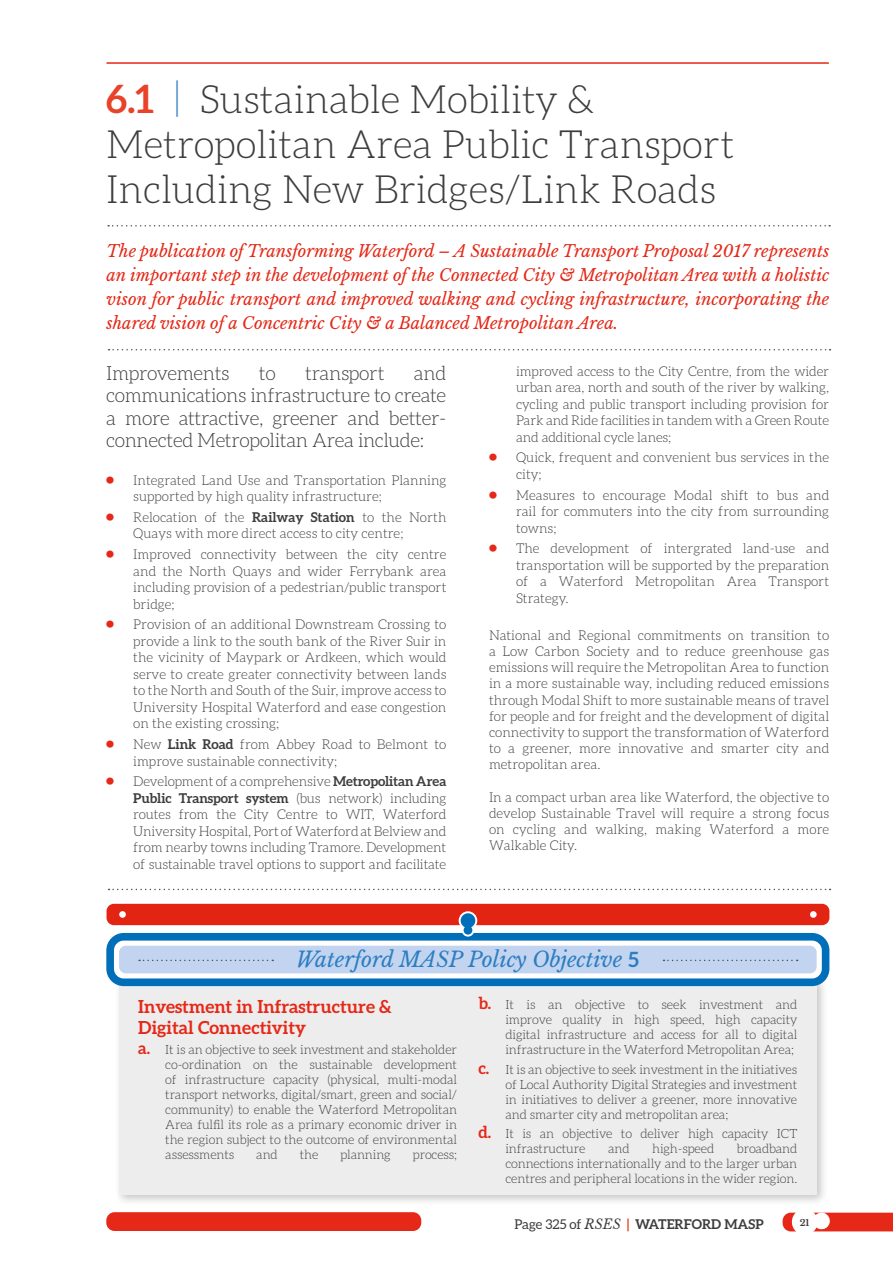
<style>
.page{position:relative;width:893px;height:1263px;background:#fff}
.page>*{position:absolute;margin:0;border:0;box-sizing:border-box;transform-origin:0 0}
.t1{font:300 39px/45px "Aleo";color:#3d3d3c}
.t2{font:italic 21px "Libre Baskerville";color:#2c7ec1}
.t3{font:300 19.5px/22.5px "Aleo";letter-spacing:-.02em;color:#3d3d3c;text-align:justify}
.t4{font:700 18px/21px "Aleo";color:#e52817}
.t5{font:italic 16.5px/24px "Libre Baskerville";color:#e52817;text-align:justify}
.t6{font:300 13.5px/16.5px "Aleo";color:#3d3d3c;text-align:justify}
.t7{font:700 13.5px "Aleo";color:#3d3d3c}
.t8{font:300 12.75px/15px "Aleo";letter-spacing:-.01em;color:#3d3d3c;text-align:justify}
.t9{font:700 9px "Libre Baskerville";color:#3d3d3c}
.s1{font-weight:700;color:#e84328}
.s2{color:#4c89c8}
.s3{font-weight:700;font-size:16.5px;color:#e52817}
.s4{font-weight:700}
.s5{font-family:"Aleo";font-weight:700;font-style:normal}
.s6{font-weight:400}
.s7{font-family:"Libre Baskerville";font-weight:400;font-style:italic}
.s8{color:#e84328}
</style>
<div class="page">
<div style="left:106px;top:1212px;width:315px;height:19px;background:#e52817;border-radius:8px"></div>
<svg style="left:783px;top:1212px;width:110px;height:20px"></svg>
<hr style="left:107px;top:62px;width:721px;height:2px;background:#e52817">
<svg style="left:108px;top:225px;width:722px;height:2px"></svg>
<svg style="left:109px;top:349px;width:721px;height:1px"></svg>
<svg style="left:109px;top:889px;width:721px;height:1px"></svg>
<div style="left:114px;top:975px;width:714px;height:231px;background:#1d1d1b;opacity:.25"></div>
<div style="left:119px;top:981px;width:698px;height:214px;background:#ededed"></div>
<div style="left:107px;top:904px;width:722px;height:21px;background:#e42413;border-radius:7px"></div>
<svg style="left:106px;top:911px;width:723px;height:75px"></svg>
<h1 class="t1" style="left:106px;top:77px;width:630px"><span class="s1">6.1</span> <span class="s2">|</span> Sustainable Mobility &amp;<br>Metropolitan Area Public Transport<br>Including New Bridges/Link Roads</h1>
<p class="t5" style="left:107px;top:239px;width:724px">The publication of Transforming Waterford – A Sustainable Transport Proposal 2017 represents an important step in the development of the Connected City &amp; Metropolitan Area with a holistic vison for public transport and improved walking and cycling infrastructure, incorporating the shared vision of a Concentric City &amp; a Balanced Metropolitan Area.</p>
<h3 class="t3" style="left:106px;top:362px;width:125px">Improvements</h3>
<h3 class="t3" style="left:259px;top:362px;width:18px">to</h3>
<h3 class="t3" style="left:305px;top:362px;width:81px">transport</h3>
<h3 class="t3" style="left:106px;top:362px;width:342px;text-indent:308px">and communications infrastructure to create a more attractive, greener and better&shy;connected Metropolitan Area include:</h3>
<p class="t6" style="left:133px;top:471px;width:315px;text-indent:-27px"><span class="s3">•</span> Integrated Land Use and Transportation Planning supported by high quality infrastructure;</p>
<p class="t6" style="left:133px;top:509px;width:315px;text-indent:-27px"><span class="s3">•</span> Relocation of the <span class="s4">Railway Station</span> to the North<br>Quays with more direct access to city centre;</p>
<p class="t6" style="left:133px;top:546px;width:315px;text-indent:-27px"><span class="s3">•</span> Improved connectivity between the city centre and the North Quays and wider Ferrybank area including provision of a pedestrian/public transport bridge;</p>
<p class="t6" style="left:133px;top:616px;width:315px;text-indent:-27px"><span class="s3">•</span> Provision of an additional Downstream Crossing to provide a link to the south bank of the River Suir in the vicinity of Maypark or Ardkeen, which would serve to create greater connectivity between lands to the North and South of the Suir, improve access to University Hospital Waterford and ease congestion on the existing crossing;</p>
<p class="t6" style="left:133px;top:736px;width:315px;text-indent:-27px"><span class="s3">•</span> New <span class="s4">Link Road</span> from Abbey Road to Belmont to improve sustainable connectivity;</p>
<p class="t6" style="left:133px;top:773px;width:315px;text-indent:-27px"><span class="s3">•</span> Development of a comprehensive <span class="s4">Metropolitan Area Public Transport system</span> (bus network) including routes from the City Centre to WIT, Waterford University Hospital, Port of Waterford at Belview and from nearby towns including Tramore. Development of sustainable travel options to support and facilitate</p>
<p class="t6" style="left:516px;top:362px;width:315px">improved access to the City Centre, from the wider urban area, north and south of the river by walking, cycling and public transport including provision for Park and Ride facilities in tandem with a Green Route and additional cycle lanes;</p>
<p class="t6" style="left:516px;top:449px;width:315px;text-indent:-27px"><span class="s3">•</span> Quick, frequent and convenient bus services in the city;</p>
<p class="t6" style="left:516px;top:486px;width:315px;text-indent:-27px"><span class="s3">•</span> Measures to encourage Modal shift to bus and rail for commuters into the city from surrounding towns;</p>
<p class="t6" style="left:516px;top:540px;width:315px;text-indent:-27px"><span class="s3">•</span> The development of intergrated land-use and transportation will be supported by the preparation of a Waterford Metropolitan Area Transport Strategy.</p>
<p class="t6" style="left:489px;top:627px;width:342px">National and Regional commitments on transition to a Low Carbon Society and to reduce greenhouse gas emissions will require the Metropolitan Area to function in a more sustainable way, including reduced emissions through Modal Shift to more sustainable means of travel for people and for freight and the development of digital connectivity to support the transformation of Waterford to a greener, more innovative and smarter city and metropolitan area.</p>
<p class="t6" style="left:489px;top:789px;width:342px">In a compact urban area like Waterford, the objective to develop Sustainable Travel will require a strong focus on cycling and walking, making Waterford a more Walkable City.</p>
<h2 class="t2" style="left:296px;top:947px;width:345px">Waterford MASP Policy Objective <span class="s5">5</span></h2>
<h3 class="t4" style="left:138px;top:996px;width:255px">Investment in Infrastructure &amp;<br>Digital Connectivity</h3>
<p class="t8" style="left:165px;top:1041px;width:293px;text-indent:-27px"><span class="s3">a.</span> It is an objective to seek investment and stakeholder co-ordination on the sustainable development of infrastructure capacity (physical, multi-modal transport networks, digital/smart, green and social/ community) to enable the Waterford Metropolitan Area fulfil its role as a primary economic driver in the region subject to the outcome of environmental assessments</p>
<p class="t8" style="left:256px;top:1146px;width:23px">and</p>
<p class="t8" style="left:300px;top:1146px;width:20px">the</p>
<p class="t8" style="left:340px;top:1146px;width:52px">planning</p>
<p class="t8" style="left:413px;top:1146px;width:46px">process;</p>
<p class="t8" style="left:505px;top:997px;width:293px;text-indent:-27px"><span class="s3">b.</span> It is an objective to seek investment and improve quality in high speed, high capacity digital infrastructure and access for all to digital infrastructure in the Waterford Metropolitan Area;</p>
<p class="t8" style="left:505px;top:1061px;width:293px;text-indent:-27px"><span class="s3">c.</span> It is an objective to seek investment in the initiatives of Local Authority Digital Strategies and investment in initiatives to deliver a greener, more innovative and smarter city and metropolitan area;</p>
<p class="t8" style="left:505px;top:1126px;width:293px;text-indent:-27px"><span class="s3">d.</span> It is an objective to deliver high capacity ICT infrastructure</p>
<p class="t8" style="left:505px;top:1141px;width:293px;text-indent:231px">broadband connections internationally and to the larger urban centres and peripheral locations in the wider region.</p>
<p class="t8" style="left:608px;top:1141px;width:23px">and</p>
<p class="t8" style="left:652px;top:1141px;width:63px">high-speed</p>
<p class="t7" style="left:514px;top:1216px;width:251px"><span class="s6">Page 325 of</span> <span class="s7">RSES</span> <span class="s8">|</span> WATERFORD MASP</p>
<p class="t9" style="left:800px;top:1217px;width:11px">21</p>
</div>
